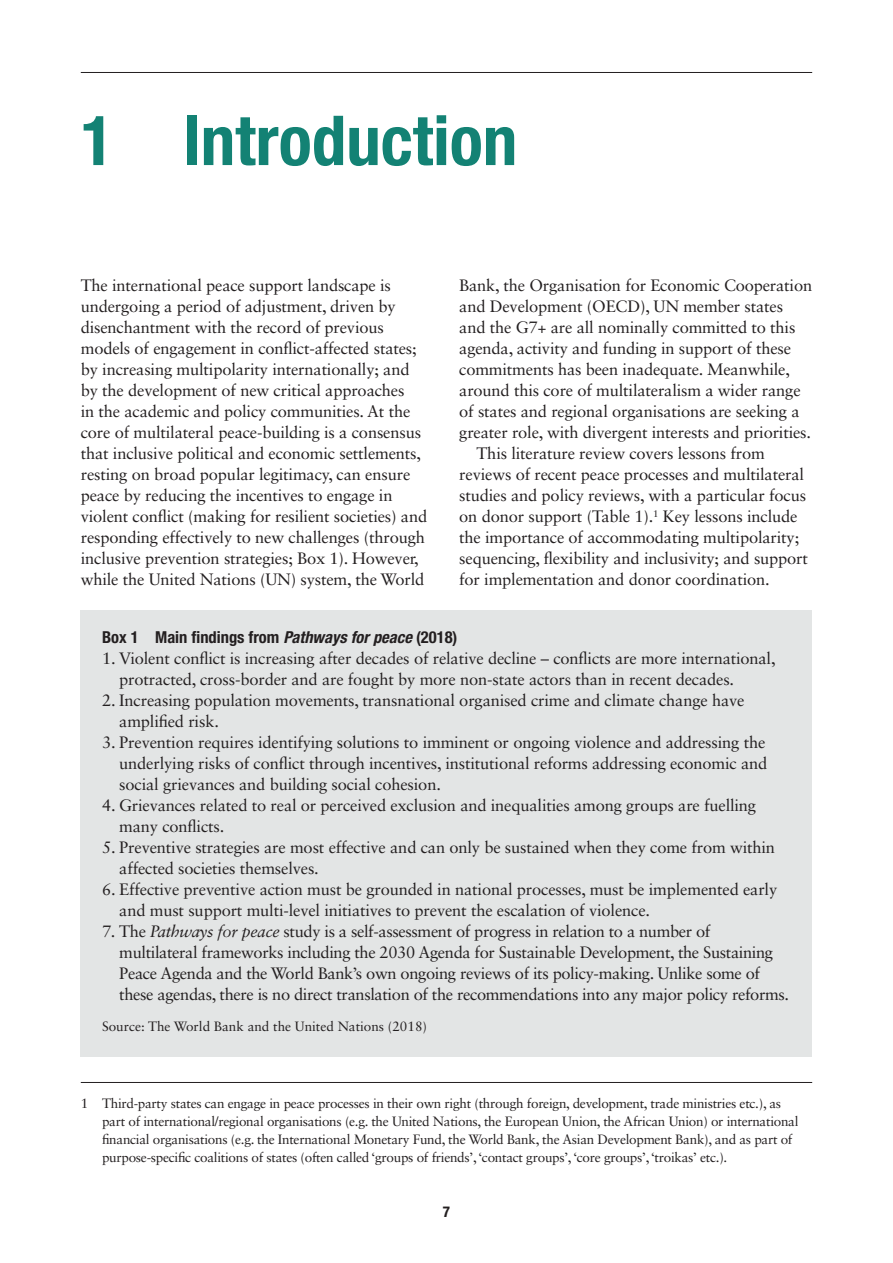
<style>
.page{position:relative;width:893px;height:1263px;background:#fff}
.page>*{position:absolute;margin:0;border:0;box-sizing:border-box;transform-origin:0 0}
.t1{font:700 condensed 69px "Helvetica Neue LT Std";color:#138274}
.t2{font:16.5px/21px "Sabon LT Std";letter-spacing:-.01em;color:#231f20}
.t3{font:700 condensed 16.5px "Helvetica Neue LT Std";color:#231f20}
.t4{font:700 condensed 15px "Helvetica Neue LT Std";color:#231f20}
.t5{font:13.5px/18px "Sabon LT Std";letter-spacing:-.02em;color:#231f20}
.t6{font:13.5px "Sabon LT Std";color:#231f20}
.s1{font-style:italic}
</style>
<div class="page">
<hr style="left:81px;top:72px;width:731px;height:1px;background:#231f20">
<hr style="left:81px;top:1082px;width:731px;height:1px;background:#231f20">
<div style="left:81px;top:610px;width:731px;height:447px;background:#e3e5e5"></div>
<h1 class="t1" style="left:81px;top:99px;width:438px">1 Introduction</h1>
<p class="t2" style="left:81px;top:275px;width:348px">The international peace support landscape is undergoing a period of adjustment, driven by disenchantment with the record of previous models of engagement in conflict-affected states; by increasing multipolarity internationally; and by the development of new critical approaches<br>in the academic and policy communities. At the core of multilateral peace-building is a consensus that inclusive political and economic settlements, resting on broad popular legitimacy, can ensure peace by reducing the incentives to engage in violent conflict (making for resilient societies) and responding effectively to new challenges (through inclusive prevention strategies; Box 1). However, while the United Nations (UN) system, the World</p>
<p class="t2" style="left:459px;top:275px;width:354px">Bank, the Organisation for Economic Cooperation</p>
<p class="t2" style="left:459px;top:296px;width:325px">and Development (OECD), UN member states</p>
<p class="t2" style="left:459px;top:317px;width:338px">and the G7+ are all nominally committed to this</p>
<p class="t2" style="left:459px;top:338px;width:333px">agenda, activity and funding in support of these</p>
<p class="t2" style="left:459px;top:359px;width:332px">commitments has been inadequate. Meanwhile,</p>
<p class="t2" style="left:459px;top:380px;width:343px">around this core of multilateralism a wider range</p>
<p class="t2" style="left:459px;top:401px;width:342px">of states and regional organisations are seeking a</p>
<p class="t2" style="left:459px;top:422px;width:353px">greater role, with divergent interests and priorities.</p>
<p class="t2" style="left:476px;top:443px;width:290px">This literature review covers lessons from</p>
<p class="t2" style="left:459px;top:464px;width:346px">reviews of recent peace processes and multilateral</p>
<p class="t2" style="left:459px;top:485px;width:348px">studies and policy reviews, with a particular focus</p>
<p class="t2" style="left:459px;top:506px;width:340px">on donor support (Table 1).<sup>1</sup> Key lessons include</p>
<p class="t2" style="left:459px;top:527px;width:341px">the importance of accommodating multipolarity;</p>
<p class="t2" style="left:459px;top:548px;width:350px">sequencing, flexibility and inclusivity; and support</p>
<p class="t2" style="left:459px;top:569px;width:312px">for implementation and donor coordination.</p>
<p class="t3" style="left:102px;top:627px;width:357px">Box 1 Main findings from <span class="s1">Pathways for peace</span> (2018)</p>
<p class="t2" style="left:119px;top:648px;width:658px;text-indent:-17px">1. Violent conflict is increasing after decades of relative decline – conflicts are more international, protracted, cross-border and are fought by more non-state actors than in recent decades.</p>
<p class="t2" style="left:119px;top:690px;width:627px;text-indent:-17px">2. Increasing population movements, transnational organised crime and climate change have amplified risk.</p>
<p class="t2" style="left:119px;top:732px;width:650px;text-align:justify;text-indent:-17px">3. Prevention requires identifying solutions to imminent or ongoing violence and addressing the underlying risks of conflict through incentives, institutional reforms addressing economic and social grievances and building social cohesion.</p>
<p class="t2" style="left:119px;top:795px;width:638px;text-indent:-17px">4. Grievances related to real or perceived exclusion and inequalities among groups are fuelling many conflicts.</p>
<p class="t2" style="left:119px;top:837px;width:657px;text-indent:-17px">5. Preventive strategies are most effective and can only be sustained when they come from within affected societies themselves.</p>
<p class="t2" style="left:119px;top:879px;width:659px;text-indent:-17px">6. Effective preventive action must be grounded in national processes, must be implemented early and must support multi-level initiatives to prevent the escalation of violence.</p>
<p class="t2" style="left:119px;top:921px;width:671px;text-indent:-17px">7. The <span class="s1">Pathways for peace</span> study is a self-assessment of progress in relation to a number of multilateral frameworks including the 2030 Agenda for Sustainable Development, the Sustaining Peace Agenda and the World Bank’s own ongoing reviews of its policy-making. Unlike some of these agendas, there is no direct translation of the recommendations into any major policy reforms.</p>
<p class="t6" style="left:102px;top:1018px;width:326px">Source: The World Bank and the United Nations (2018)</p>
<p class="t5" style="left:102px;top:1094px;width:698px;text-indent:-21px">1 Third-party states can engage in peace processes in their own right (through foreign, development, trade ministries etc.), as part of international/regional organisations (e.g. the United Nations, the European Union, the African Union) or international financial organisations (e.g. the International Monetary Fund, the World Bank, the Asian Development Bank), and as part of purpose-specific coalitions of states (often called ‘groups of friends’, ‘contact groups’, ‘core groups’, ‘troikas’ etc.).</p>
<p class="t4" style="left:443px;top:1202px;width:9px">7</p>
</div>
